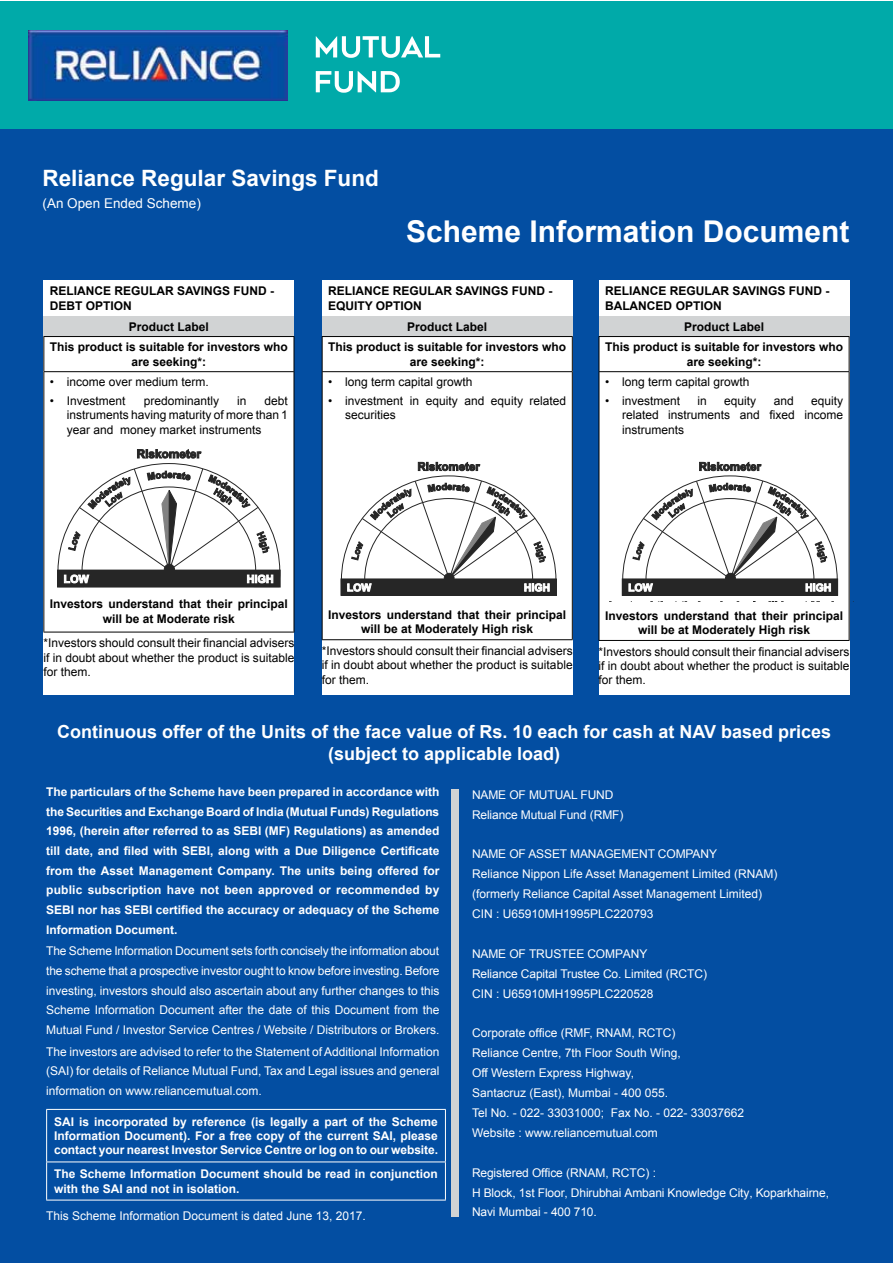
<style>
.page{position:relative;width:893px;height:1263px;background:#fff}
.page>*{position:absolute;margin:0;border:0;box-sizing:border-box;transform-origin:0 0}
.t1{font:700 30px "Arial";color:#fff}
.t2{font:700 22.5px "Arial";color:#fff}
.t3{font:700 18px/21.6px "Arial";color:#fff;text-align:center}
.t4{font:13.5px "Arial";color:#fff}
.t5{font:12px/20px "Arial";color:#fff}
.t6{font:700 12px/19.6px "Arial";color:#fff;text-align:justify}
.t7{font:12px/14.4px "Arial";color:#000;text-align:justify}
.t8{font:700 12px/14.4px "Arial";color:#000;text-align:center}
</style>
<div class="page">
<div style="left:0;top:129px;width:893px;height:1134px;background:#034ea2"></div>
<div style="left:0;top:2px;width:893px;height:127px;background:#00aaa9"></div>
<img style="left:29px;top:30px;width:258px;height:71px">
<svg style="left:316px;top:36px;width:124px;height:22px"></svg>
<svg style="left:316px;top:71px;width:84px;height:22px"></svg>
<hr style="left:46px;top:1200px;width:400px;height:1px;background:#fff">
<hr style="left:46px;top:1109px;width:400px;height:1px;background:#fff">
<hr style="left:46px;top:1110px;width:1px;height:51px;background:#fff">
<hr style="left:445px;top:1110px;width:1px;height:51px;background:#fff">
<hr style="left:46px;top:1161px;width:400px;height:1px;background:#fff">
<hr style="left:46px;top:1162px;width:1px;height:38px;background:#fff">
<hr style="left:445px;top:1162px;width:1px;height:38px;background:#fff">
<div style="left:451px;top:789px;width:7px;height:427px;background:#d1d3d4"></div>
<div style="left:43px;top:281px;width:251px;height:414px;background:#fff"></div>
<div style="left:44px;top:316px;width:250px;height:21px;background:#d1d3d4"></div>
<hr style="left:43px;top:336px;width:251px;height:1px;background:#000">
<hr style="left:43px;top:337px;width:1px;height:34px;background:#000">
<hr style="left:294px;top:337px;width:1px;height:34px;background:#000">
<hr style="left:43px;top:371px;width:251px;height:1px;background:#000">
<hr style="left:43px;top:372px;width:1px;height:260px;background:#000">
<hr style="left:294px;top:372px;width:1px;height:260px;background:#000">
<hr style="left:43px;top:632px;width:251px;height:1px;background:#000">
<svg style="left:57px;top:449px;width:224px;height:139px"></svg>
<div style="left:322px;top:281px;width:251px;height:414px;background:#fff"></div>
<div style="left:322px;top:316px;width:250px;height:21px;background:#d1d3d4"></div>
<hr style="left:322px;top:336px;width:251px;height:1px;background:#000">
<hr style="left:322px;top:337px;width:1px;height:34px;background:#000">
<hr style="left:572px;top:337px;width:1px;height:34px;background:#000">
<hr style="left:322px;top:371px;width:251px;height:1px;background:#000">
<hr style="left:322px;top:372px;width:1px;height:267px;background:#000">
<hr style="left:572px;top:372px;width:1px;height:267px;background:#000">
<hr style="left:322px;top:639px;width:251px;height:1px;background:#000">
<svg style="left:340px;top:462px;width:217px;height:134px"></svg>
<div style="left:599px;top:281px;width:250px;height:414px;background:#fff"></div>
<div style="left:599px;top:316px;width:250px;height:21px;background:#d1d3d4"></div>
<hr style="left:599px;top:336px;width:250px;height:1px;background:#000">
<hr style="left:599px;top:337px;width:1px;height:34px;background:#000">
<hr style="left:849px;top:337px;width:1px;height:34px;background:#000">
<hr style="left:599px;top:371px;width:250px;height:1px;background:#000">
<hr style="left:599px;top:372px;width:1px;height:268px;background:#000">
<hr style="left:849px;top:372px;width:1px;height:268px;background:#000">
<hr style="left:599px;top:640px;width:250px;height:1px;background:#000">
<svg style="left:622px;top:462px;width:216px;height:140px"></svg>
<h2 class="t2" style="left:43px;top:163px;width:338px">Reliance Regular Savings Fund</h2>
<p class="t4" style="left:43px;top:195px;width:160px">(An Open Ended Scheme)</p>
<h1 class="t1" style="left:406px;top:212px;width:445px">Scheme Information Document</h1>
<p class="t8" style="left:50px;top:284px;width:33px">Reliance</p>
<p class="t8" style="left:115px;top:284px;width:79px">Regular Savin</p>
<p class="t8" style="left:213px;top:284px;width:38px">gs Fund</p>
<p class="t8" style="left:270px;top:284px;width:5px">-</p>
<p class="t8" style="left:50px;top:299px;width:18px">Debt</p>
<p class="t8" style="left:86px;top:299px;width:26px">Option</p>
<p class="t8" style="left:50px;top:316px;width:240px;line-height:20.7px">Product Label<br>This product is suitable for investors who</p>
<p class="t8" style="left:132px;top:355px;width:76px">are seeking*:</p>
<p class="t7" style="left:50px;top:375px;width:161px">• income over medium term.</p>
<p class="t7" style="left:50px;top:394px;width:77px">• Investment</p>
<p class="t7" style="left:144px;top:394px;width:77px">predominantly</p>
<p class="t7" style="left:237px;top:394px;width:11px">in</p>
<p class="t7" style="left:67px;top:394px;width:223px;text-indent:198px">debt instruments having maturity of more than 1 year and money market instruments</p>
<p class="t8" style="left:328px;top:284px;width:33px">Reliance</p>
<p class="t8" style="left:393px;top:284px;width:79px">Regular Savin</p>
<p class="t8" style="left:491px;top:284px;width:38px">gs Fund</p>
<p class="t8" style="left:549px;top:284px;width:5px">-</p>
<p class="t8" style="left:328px;top:299px;width:73px">EQuity Option</p>
<p class="t8" style="left:328px;top:316px;width:240px;line-height:20.7px">Product Label<br>This product is suitable for investors who</p>
<p class="t8" style="left:410px;top:355px;width:76px">are seeking*:</p>
<p class="t7" style="left:328px;top:375px;width:146px">• long term capital growth</p>
<p class="t7" style="left:345px;top:394px;width:223px;text-indent:-17px">• investment in equity and equity related securities</p>
<p class="t8" style="left:605px;top:284px;width:33px">Reliance</p>
<p class="t8" style="left:670px;top:284px;width:79px">Regular Savin</p>
<p class="t8" style="left:768px;top:284px;width:38px">gs Fund</p>
<p class="t8" style="left:825px;top:284px;width:5px">-</p>
<p class="t8" style="left:605px;top:299px;width:35px">balanced</p>
<p class="t8" style="left:676px;top:299px;width:26px">Option</p>
<p class="t8" style="left:684px;top:319px;width:82px">Product Label</p>
<p class="t8" style="left:605px;top:340px;width:240px">This product is suitable for investors who</p>
<p class="t8" style="left:687px;top:355px;width:76px">are seeking*:</p>
<p class="t7" style="left:605px;top:375px;width:146px">• long term capital growth</p>
<p class="t7" style="left:605px;top:394px;width:77px">• investment</p>
<p class="t7" style="left:697px;top:394px;width:11px">in</p>
<p class="t7" style="left:724px;top:394px;width:34px">equity</p>
<p class="t7" style="left:774px;top:394px;width:22px">and</p>
<p class="t7" style="left:622px;top:394px;width:223px;text-indent:189px">equity related instruments and fixed income instruments</p>
<p class="t8" style="left:50px;top:597px;width:240px">Investors understand that their principal will be at Moderate risk</p>
<p class="t7" style="left:43px;top:636px;width:252px">*Investors should consult their financial advisers if in doubt about whether the product is suitable for them.</p>
<p class="t8" style="left:328px;top:608px;width:240px">Investors understand that their principal will be at Moderately High risk</p>
<p class="t7" style="left:322px;top:644px;width:252px">*Investors should consult their financial advisers if in doubt about whether the product is suitable for them.</p>
<p class="t8" style="left:605px;top:609px;width:240px">Investors understand that their principal will be at Moderately High risk</p>
<p class="t7" style="left:599px;top:644px;width:252px">*Investors should consult their financial advisers if in doubt about whether the product is suitable for them.</p>
<h3 class="t3" style="left:57px;top:722px;width:775px">Continuous offer of the Units of the face value of Rs. 10 each for cash at NAV based prices (subject to applicable load)</h3>
<p class="t6" style="left:46px;top:782px;width:395px">The particulars of the Scheme have been prepared in accordance with the Securities and Exchange Board of India (Mutual Funds) Regulations 1996, (herein after referred to as SEBI (MF) Regulations) as amended till date, and filed with SEBI, along with a Due Diligence Certificate from the Asset Management Company. The units being offered for public subscription have not been approved or recommended by SEBI nor has SEBI certified the accuracy or adequacy of the Scheme Information Document.</p>
<p class="t5" style="left:46px;top:941px;width:395px;text-align:justify">The Scheme Information Document sets forth concisely the information about the scheme that a prospective investor ought to know before investing. Before investing, investors should also ascertain about any further changes to this Scheme Information Document after the date of this Document from the Mutual Fund / Investor Service Centres / Website / Distributors or Brokers.</p>
<p class="t5" style="left:46px;top:1042px;width:395px;text-align:justify">The investors are advised to refer to the Statement of Additional Information (SAI) for details of Reliance Mutual Fund, Tax and Legal issues and general information on www.reliancemutual.com.</p>
<p class="t6" style="left:54px;top:1114px;width:385px;line-height:14.4px">SAI is incorporated by reference (is legally a part of the Scheme Information Document). For a free copy of the current SAI, please contact your nearest Investor Service Centre or log on to our website.</p>
<p class="t6" style="left:54px;top:1167px;width:385px;line-height:14.4px">The Scheme Information Document should be read in conjunction with the SAI and not in isolation.</p>
<p class="t5" style="left:46px;top:1206px;width:321px">This Scheme Information Document is dated June 13, 2017.</p>
<p class="t5" style="left:472px;top:785px;width:153px">NAME OF MUTUAL FUND<br>Reliance Mutual Fund (RMF)</p>
<p class="t5" style="left:472px;top:844px;width:307px">NAME OF ASSET MANAGEMENT COMPANY<br>Reliance Nippon Life Asset Management Limited (RNAM) (formerly Reliance Capital Asset Management Limited)<br>CIN : U65910MH1995PLC220793</p>
<p class="t5" style="left:472px;top:944px;width:237px">NAME OF TRUSTEE COMPANY<br>Reliance Capital Trustee Co. Limited (RCTC)<br>CIN : U65910MH1995PLC220528</p>
<p class="t5" style="left:472px;top:1023px;width:274px">Corporate office (RMF, RNAM, RCTC)<br>Reliance Centre, 7th Floor South Wing,<br>Off Western Express Highway,<br>Santacruz (East), Mumbai - 400 055.<br>Tel No. - 022- 33031000; Fax No. - 022- 33037662<br>Website : www.reliancemutual.com</p>
<p class="t5" style="left:472px;top:1162px;width:358px">Registered Office (RNAM, RCTC) :<br>H Block, 1st Floor, Dhirubhai Ambani Knowledge City, Koparkhairne,<br>Navi Mumbai - 400 710.</p>
</div>
